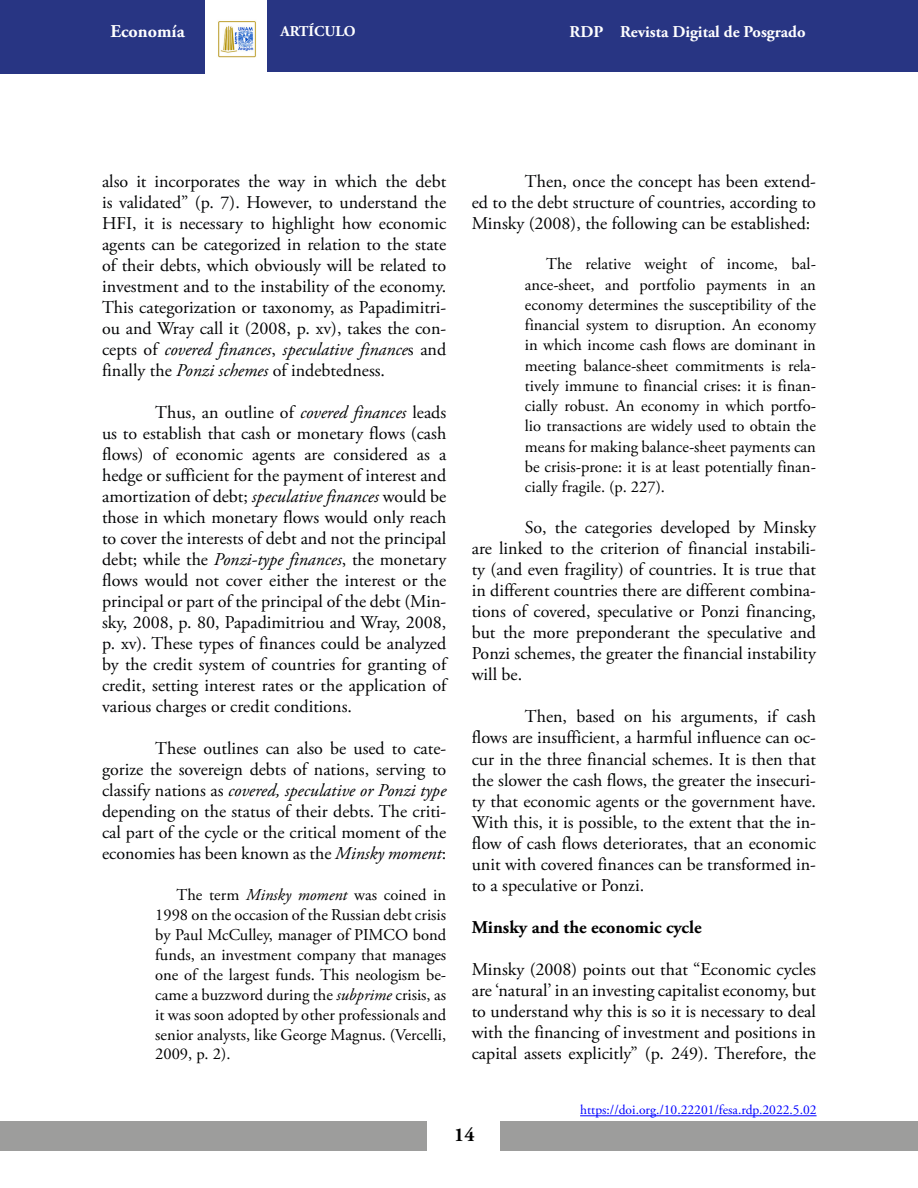
<style>
.page{position:relative;width:918px;height:1188px;background:#fff}
.page>*{position:absolute;margin:0;border:0;box-sizing:border-box;transform-origin:0 0}
.t1{font:700 19.5px "Adobe Garamond Pro";color:#000}
.Txt_1{font:18px/21px "Adobe Garamond Pro";color:#020304;text-align:justify}
.Txt_1-2{font:18px/21px "Adobe Garamond Pro";color:#000;text-align:justify}
.t2{font:700 18px "Adobe Garamond Pro";color:#000}
.t3{font:700 18px "Adobe Garamond Pro";color:#fff}
.Txt_1-3{font:16.5px/20.2px "Adobe Garamond Pro";color:#000;text-align:justify}
.t4{font:700 16.5px "Adobe Garamond Pro";color:#fff}
.t5{font:700 15px "Adobe Garamond Pro";color:#fff}
.t6{font:13.5px "Adobe Garamond Pro";color:#00f}
.s1{font-style:italic}
</style>
<div class="page">
<div style="left:500px;top:1121px;width:418px;height:30px;background:#9d9d9c"></div>
<div style="left:0;top:1121px;width:427px;height:30px;background:#9d9d9c"></div>
<div style="left:267px;top:0;width:651px;height:71px;background:#283583"></div>
<div style="left:0;top:0;width:204px;height:73px;background:#283583"></div>
<img style="left:218px;top:21px;width:38px;height:37px">
<hr style="left:580px;top:1115px;width:237px;height:1px;background:#00f">
<p class="t3" style="left:111px;top:21px;width:76px">Economía</p>
<p class="t5" style="left:280px;top:23px;width:77px">ARTÍCULO</p>
<p class="t4" style="left:570px;top:23px;width:238px">RDP Revista Digital de Posgrado</p>
<p class="Txt_1" style="left:102px;top:171px;width:346px">also it incorporates the way in which the debt is validated” (p. 7). However, to understand the HFI, it is necessary to highlight how economic agents can be categorized in relation to the state of their debts, which obviously will be related to investment and to the instability of the economy.<br>This categorization or taxonomy, as Papadimitri&shy;ou and Wray call it (2008, p. xv), takes the con&shy;cepts of <span class="s1">covered finances</span>, <span class="s1">speculative finance</span>s and finally the <span class="s1">Ponzi schemes</span> of indebtedness.</p>
<p class="Txt_1" style="left:102px;top:402px;width:346px;text-indent:53px">Thus, an outline of <span class="s1">covered finances</span> leads us to establish that cash or monetary flows (cash flows) of economic agents are considered as a hedge or sufficient for the payment of interest and amortization of debt; <span class="s1">speculative finances</span> would be those in which monetary flows would only reach to cover the interests of debt and not the principal debt; while the <span class="s1">Ponzi-type finances</span>, the monetary flows would not cover either the interest or the principal or part of the principal of the debt (Min&shy;sky, 2008, p. 80, Papadimitriou and Wray, 2008, p. xv). These types of finances could be analyzed by the credit system of countries for granting of credit, setting interest rates or the application of various charges or credit conditions.</p>
<p class="Txt_1" style="left:102px;top:739px;width:346px;text-indent:53px">These outlines can also be used to cate&shy;gorize the sovereign debts of nations, serving to classify nations as <span class="s1">covered, speculative or Ponzi type </span>depending on the status of their debts. The criti&shy;cal part of the cycle or the critical moment of the economies has been known as the <span class="s1">Minsky moment</span>:</p>
<p class="Txt_1-3" style="left:155px;top:885px;width:293px;text-indent:21px">The term <span class="s1">Minsky moment</span> was coined in 1998 on the occasion of the Russian debt crisis by Paul McCulley, manager of PIMCO bond funds, an investment company that manages one of the largest funds. This neologism be&shy;came a buzzword during the <span class="s1">subprime</span> crisis, as it was soon adopted by other professionals and senior analysts, like George Magnus. (Vercelli, 2009, p. 2).</p>
<p class="Txt_1" style="left:472px;top:171px;width:346px;text-indent:53px">Then, once the concept has been extend&shy;ed to the debt structure of countries, according to Minsky (2008), the following can be established:</p>
<p class="Txt_1-3" style="left:525px;top:255px;width:293px;text-indent:21px">The relative weight of income, bal&shy;ance-sheet, and portfolio payments in an economy determines the susceptibility of the financial system to disruption. An economy in which income cash flows are dominant in meeting balance-sheet commitments is rela&shy;tively immune to financial crises: it is finan&shy;cially robust. An economy in which portfo&shy;lio transactions are widely used to obtain the means for making balance-sheet payments can be crisis-prone: it is at least potentially finan&shy;cially fragile. (p. 227).</p>
<p class="Txt_1" style="left:472px;top:518px;width:346px;text-indent:53px">So, the categories developed by Minsky are linked to the criterion of financial instabili&shy;ty (and even fragility) of countries. It is true that in different countries there are different combina&shy;tions of covered, speculative or Ponzi financing, but the more preponderant the speculative and Ponzi schemes, the greater the financial instability will be.</p>
<p class="Txt_1" style="left:472px;top:707px;width:346px;text-indent:53px">Then, based on his arguments, if cash flows are insufficient, a harmful influence can oc&shy;cur in the three financial schemes. It is then that the slower the cash flows, the greater the insecuri&shy;ty that economic agents or the government have.<br>With this, it is possible, to the extent that the in&shy;flow of cash flows deteriorates, that an economic unit with covered finances can be transformed in&shy;to a speculative or Ponzi.</p>
<p class="t2" style="left:472px;top:917px;width:231px">Minsky and the economic cycle</p>
<p class="Txt_1-2" style="left:472px;top:960px;width:346px">Minsky (2008) points out that “Economic cycles are ‘natural’ in an investing capitalist economy, but to understand why this is so it is necessary to deal with the financing of investment and positions in capital assets explicitly” (p. 249). Therefore, the</p>
<p class="t6" style="left:580px;top:1102px;width:238px">https://doi.org./10.22201/fesa.rdp.2022.5.02</p>
<p class="t1" style="left:454px;top:1124px;width:22px">14</p>
</div>
